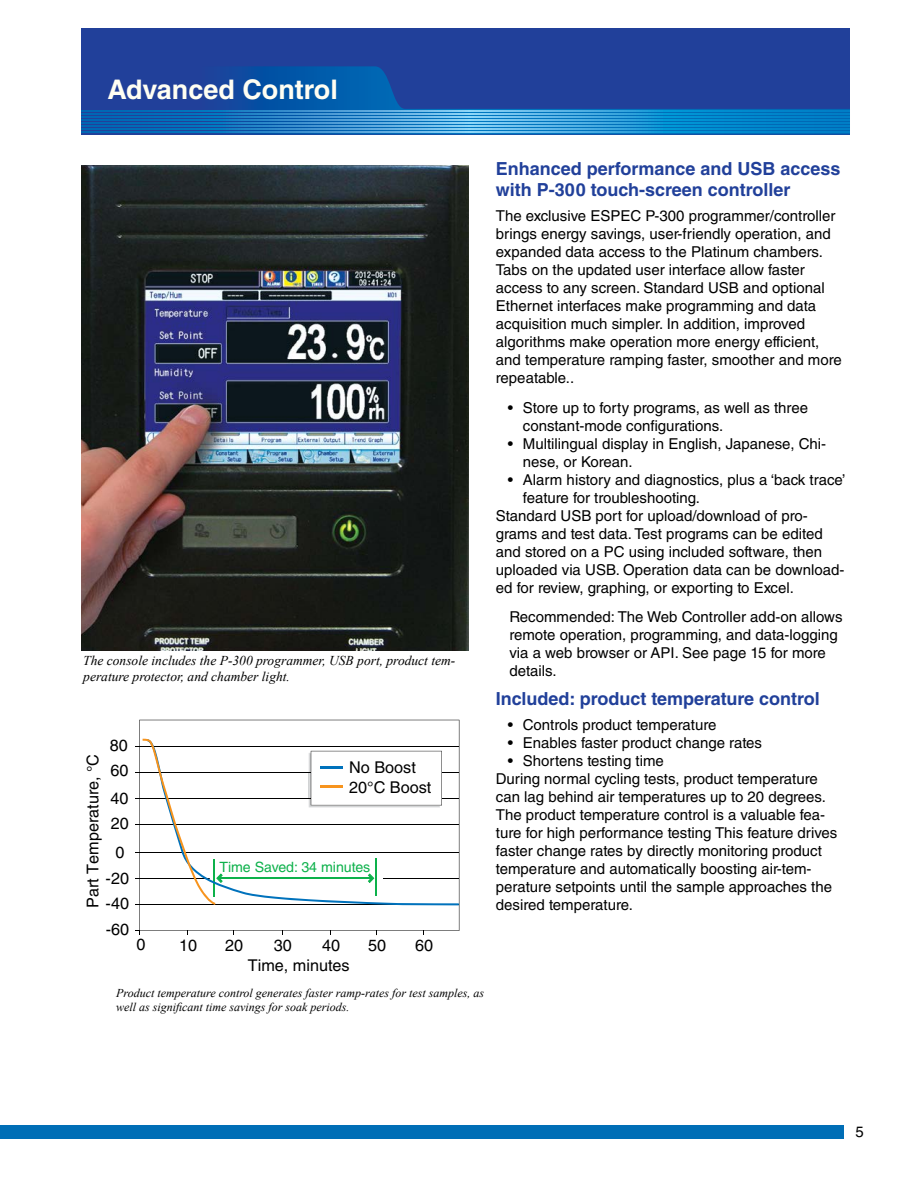
<style>
.page{position:relative;width:918px;height:1188px;background:#fff}
.page>*{position:absolute;margin:0;border:0;box-sizing:border-box;transform-origin:0 0}
.t1{font:700 27px "Helvetica LT Std";color:#fffef2}
.t2{font:700 18px/21px "Helvetica LT Std";color:#21409a}
.t3{font:16.2px/19.5px "Helvetica LT Std";color:#000}
.t4{font:15px/18px "Helvetica LT Std";color:#000}
.t5{font:14.25px "Helvetica LT Std";color:#0db14b}
.t6{font:italic 13.5px/16.2px "Times New Roman";color:#000}
.t7{font:italic 12px/14.4px "Times New Roman";color:#000}
</style>
<div class="page">
<div style="left:81px;top:28px;width:769px;height:106px;background:#21409a"></div>
<svg style="left:229px;top:66px;width:621px;height:68px"></svg>
<svg style="left:81px;top:110px;width:769px;height:2px"></svg>
<svg style="left:81px;top:113px;width:769px;height:2px"></svg>
<svg style="left:81px;top:116px;width:769px;height:2px"></svg>
<svg style="left:81px;top:119px;width:769px;height:2px"></svg>
<svg style="left:81px;top:122px;width:769px;height:2px"></svg>
<svg style="left:81px;top:125px;width:769px;height:2px"></svg>
<svg style="left:81px;top:128px;width:769px;height:2px"></svg>
<svg style="left:81px;top:131px;width:769px;height:2px"></svg>
<img style="left:81px;top:165px;width:387px;height:486px">
<hr style="left:135px;top:878px;width:324px;height:1px;background:#000">
<svg style="left:139px;top:720px;width:320px;height:211px"></svg>
<hr style="left:135px;top:904px;width:324px;height:1px;background:#000">
<hr style="left:135px;top:852px;width:324px;height:1px;background:#000">
<hr style="left:135px;top:825px;width:324px;height:1px;background:#000">
<hr style="left:135px;top:798px;width:324px;height:1px;background:#000">
<hr style="left:135px;top:772px;width:324px;height:1px;background:#000">
<hr style="left:135px;top:746px;width:324px;height:1px;background:#000">
<svg style="left:442px;top:739px;width:17px;height:166px"></svg>
<svg style="left:143px;top:739px;width:299px;height:166px"></svg>
<div style="left:0;top:1125px;width:843px;height:13px;background:#006eb6"></div>
<h1 class="t1" style="left:107px;top:73px;width:232px">Advanced Control</h1>
<p class="t6" style="left:83px;top:652px;width:374px">The console includes the P-300 programmer, USB port, product tem&shy;perature protector, and chamber light.</p>
<p class="t3" style="left:110px;top:736px;width:20px">80</p>
<p class="t3" style="left:83px;top:908px;width:156px;rotate:-90deg">Part Temperature, °C</p>
<p class="t3" style="left:110px;top:761px;width:20px">60</p>
<p class="t3" style="left:110px;top:788px;width:20px">40</p>
<p class="t3" style="left:111px;top:814px;width:20px">20</p>
<p class="t3" style="left:115px;top:842px;width:11px">0</p>
<p class="t3" style="left:106px;top:869px;width:25px">-20</p>
<p class="t3" style="left:106px;top:893px;width:25px">-40</p>
<p class="t3" style="left:106px;top:919px;width:25px">-60</p>
<p class="t3" style="left:349px;top:758px;width:84px">No Boost<br>20°C Boost</p>
<p class="t5" style="left:220px;top:858px;width:152px">Time Saved: 34 minutes</p>
<p class="t3" style="left:137px;top:935px;width:11px">0</p>
<p class="t3" style="left:368px;top:935px;width:20px">50</p>
<p class="t3" style="left:179px;top:936px;width:20px">10</p>
<p class="t3" style="left:225px;top:936px;width:20px">20</p>
<p class="t3" style="left:274px;top:936px;width:20px">30</p>
<p class="t3" style="left:322px;top:936px;width:20px">40</p>
<p class="t3" style="left:415px;top:935px;width:20px">60</p>
<p class="t3" style="left:248px;top:955px;width:103px">Time, minutes</p>
<p class="t7" style="left:116px;top:985px;width:369px">Product temperature control generates faster ramp-rates for test samples, as well as significant time savings for soak periods.</p>
<p class="t2" style="left:496px;top:158px;width:346px">Enhanced performance and USB access with P-300 touch-screen controller</p>
<p class="t4" style="left:496px;top:206px;width:347px">The exclusive ESPEC P-300 programmer/controller brings energy savings, user-friendly operation, and expanded data access to the Platinum chambers.<br>Tabs on the updated user interface allow faster access to any screen. Standard USB and optional Ethernet interfaces make programming and data acquisition much simpler. In addition, improved algorithms make operation more energy efficient, and temperature ramping faster, smoother and more repeatable..</p>
<p class="t4" style="left:523px;top:398px;width:287px;text-indent:-15px">• Store up to forty programs, as well as three constant-mode configurations.</p>
<p class="t4" style="left:523px;top:434px;width:305px;text-indent:-15px">• Multilingual display in English, Japanese, Chi&shy;nese, or Korean.</p>
<p class="t4" style="left:508px;top:470px;width:339px">• Alarm history and diagnostics, plus a ‘back trace’</p>
<p class="t4" style="left:523px;top:488px;width:179px">feature for troubleshooting.</p>
<p class="t4" style="left:496px;top:506px;width:313px">Standard USB port for upload/download of pro-</p>
<p class="t4" style="left:496px;top:524px;width:328px">grams and test data. Test programs can be edited</p>
<p class="t4" style="left:496px;top:542px;width:328px">and stored on a PC using included software, then</p>
<p class="t4" style="left:496px;top:560px;width:350px">uploaded via USB. Operation data can be download-</p>
<p class="t4" style="left:496px;top:578px;width:300px">ed for review, graphing, or exporting to Excel.</p>
<p class="t4" style="left:509px;top:608px;width:335px">Recommended: The Web Controller add-on allows remote operation, programming, and data-logging via a web browser or API. See page 15 for more details.</p>
<p class="t2" style="left:496px;top:688px;width:325px">Included: product temperature control</p>
<p class="t4" style="left:508px;top:715px;width:210px">• Controls product temperature</p>
<p class="t4" style="left:508px;top:733px;width:256px">• Enables faster product change rates</p>
<p class="t4" style="left:496px;top:751px;width:343px;text-indent:12px">• Shortens testing time<br>During normal cycling tests, product temperature can lag behind air temperatures up to 20 degrees.<br>The product temperature control is a valuable fea&shy;ture for high performance testing This feature drives faster change rates by directly monitoring product temperature and automatically boosting air-tem&shy;perature setpoints until the sample approaches the desired temperature.</p>
<p class="t4" style="left:856px;top:1123px;width:10px">5</p>
</div>
